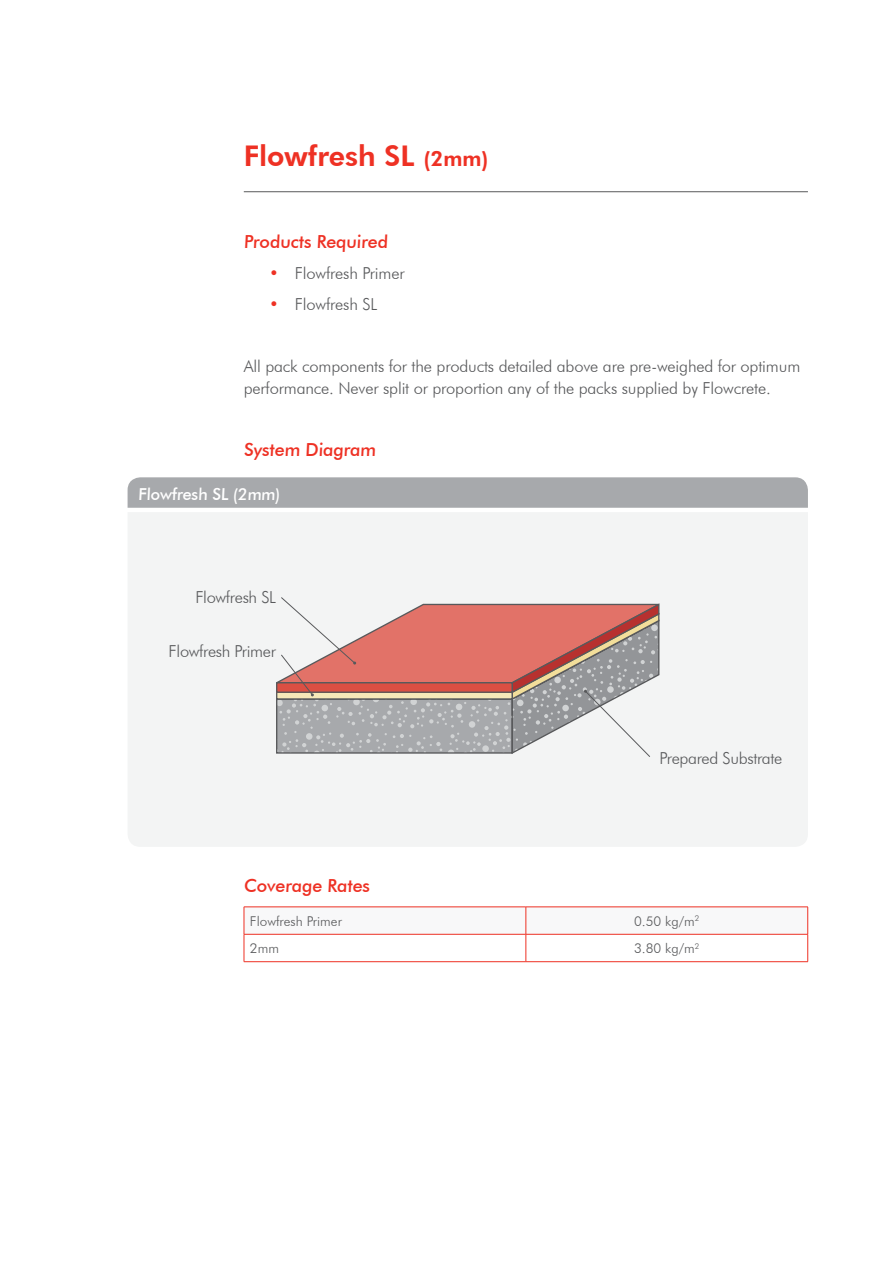
<style>
.page{position:relative;width:893px;height:1263px;background:#fff}
.page>*{position:absolute;margin:0;border:0;box-sizing:border-box;transform-origin:0 0}
.t1{font:800 28.5px "Futura BT";color:#ee3124}
.t2{font:500 18px "Futura BT";letter-spacing:-.02em;color:#ee3124}
.t3{font:300 16.5px/22.5px "Futura BT";letter-spacing:-.01em;color:#58595b}
.t4{font:500 16.5px "Futura BT";color:#fff}
.t5{font:300 13.5px "Futura BT";color:#58595b}
.s1{font-size:21px}
.s2{color:#ee3124}
</style>
<div class="page">
<hr style="left:244px;top:906px;width:282px;height:1px;background:#ee3124">
<hr style="left:526px;top:906px;width:282px;height:1px;background:#ee3124">
<hr style="left:244px;top:961px;width:282px;height:1px;background:#ee3124">
<hr style="left:526px;top:961px;width:282px;height:1px;background:#ee3124">
<svg style="left:244px;top:907px;width:564px;height:54px"></svg>
<hr style="left:526px;top:934px;width:282px;height:1px;background:#ee3124">
<div style="left:128px;top:512px;width:680px;height:335px;background:#f3f4f4"></div>
<div style="left:128px;top:477px;width:680px;height:31px;background:#a7a9ac"></div>
<svg style="left:276px;top:596px;width:383px;height:162px"></svg>
<hr style="left:244px;top:191px;width:564px;height:1px;background:#58595b">
<h1 class="t1" style="left:244px;top:138px;width:246px">Flowfresh SL <span class="s1">(2mm)</span></h1>
<p class="t2" style="left:244px;top:230px;width:147px">Products Required</p>
<p class="t3" style="left:269px;top:261px;width:137px"><span class="s2">•</span> Flowfresh Primer</p>
<p class="t3" style="left:269px;top:292px;width:110px"><span class="s2">•</span> Flowfresh SL</p>
<p class="t3" style="left:244px;top:354px;width:558px">All pack components for the products detailed above are pre-weighed for optimum performance. Never split or proportion any of the packs supplied by Flowcrete.</p>
<p class="t2" style="left:244px;top:439px;width:135px">System Diagram</p>
<p class="t4" style="left:138px;top:484px;width:145px">Flowfresh SL (2mm)</p>
<p class="t3" style="left:195px;top:586px;width:82px">Flowfresh SL</p>
<p class="t3" style="left:169px;top:639px;width:109px">Flowfresh Primer</p>
<p class="t3" style="left:659px;top:747px;width:125px">Prepared Substrate</p>
<p class="t2" style="left:244px;top:875px;width:129px">Coverage Rates</p>
<p class="t5" style="left:250px;top:913px;width:93px">Flowfresh Primer</p>
<p class="t5" style="left:634px;top:913px;width:67px">0.50 kg/m<sup>2</sup></p>
<p class="t5" style="left:250px;top:940px;width:31px">2mm</p>
<p class="t5" style="left:634px;top:940px;width:67px">3.80 kg/m<sup>2</sup></p>
</div>
